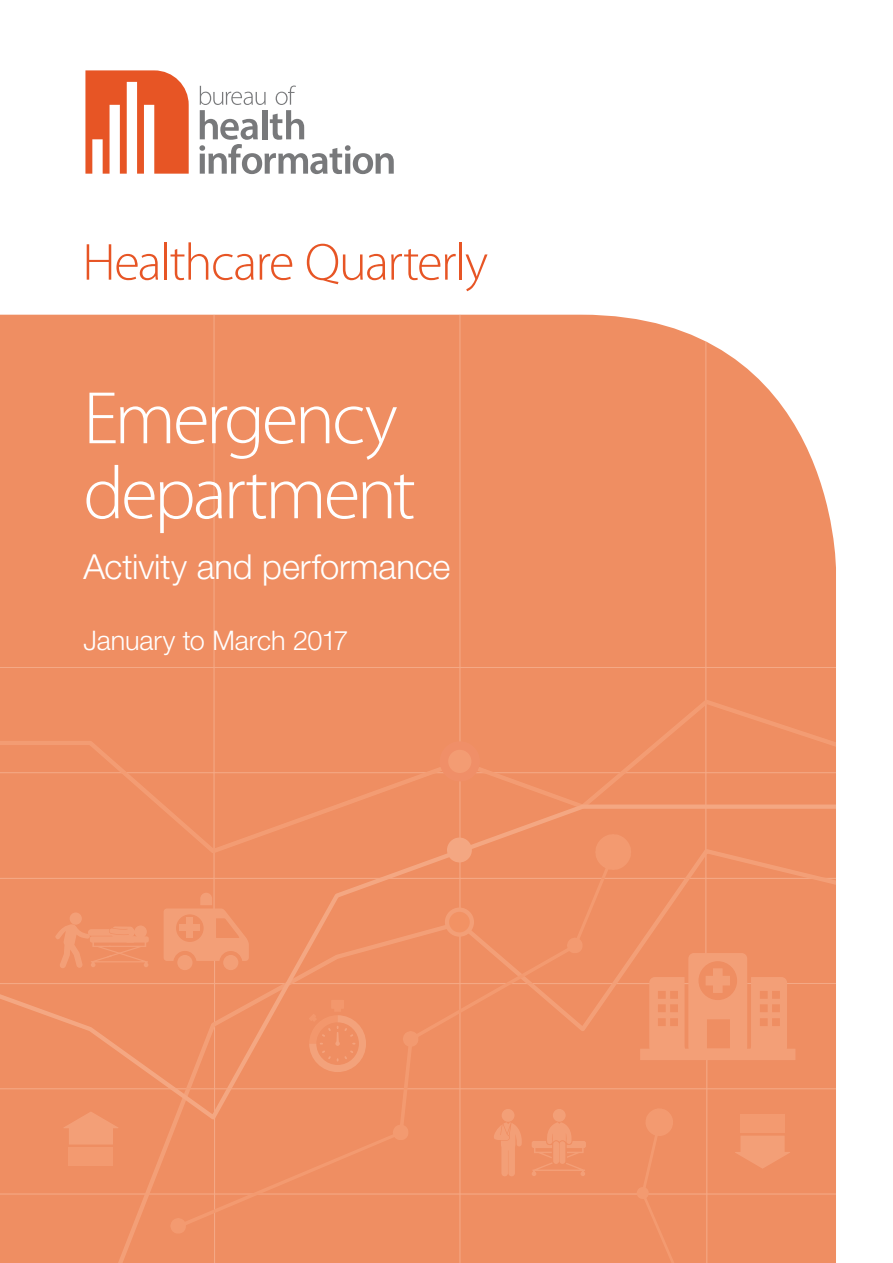
<style>
.page{position:relative;width:893px;height:1263px;background:#fff}
.page>*{position:absolute;margin:0;border:0;box-sizing:border-box;transform-origin:0 0}
.t1{font:300 75px/75px "Myriad Pro";letter-spacing:-.04em;color:#fff}
.t2{font:300 52.5px "Myriad Pro";letter-spacing:-.03em;color:#e75525}
.t3{font:300 34.5px "Helvetica Neue LT Std";letter-spacing:-.005em;color:#fff}
.t4{font:300 27px "Helvetica Neue LT Std";letter-spacing:-.005em;color:#fff}
</style>
<div class="page">
<svg style="left:1px;top:315px;width:806px;height:132px;fill:#ef8e62"></svg>
<hr style="left:892px;top:315px;width:1px;height:948px;background:#fbc6ac">
<hr style="left:705px;top:315px;width:1px;height:646px;background:#fbc6ac">
<hr style="left:459px;top:315px;width:1px;height:948px;background:#fbc6ac">
<hr style="left:213px;top:315px;width:2px;height:599px;background:#fbc6ac">
<hr style="left:0;top:315px;width:1px;height:948px;background:#fbc6ac">
<div style="left:0;top:447px;width:836px;height:133px;background:#ef8e62"></div>
<div style="left:0;top:580px;width:836px;height:683px;background:#ef8e62"></div>
<div style="left:0;top:623px;width:836px;height:500px;background:#ef8e62"></div>
<div style="left:447px;top:837px;width:25px;height:25px;background:#f4a782;border-radius:50%"></div>
<svg style="left:177px;top:850px;width:439px;height:378px;fill:#ef8e62"></svg>
<svg style="left:595px;top:834px;width:36px;height:36px"></svg>
<svg style="left:567px;top:937px;width:15px;height:16px"></svg>
<svg style="left:403px;top:1031px;width:15px;height:15px"></svg>
<svg style="left:170px;top:1218px;width:16px;height:15px"></svg>
<div style="left:241px;top:1121px;width:437px;height:142px;background:#ef8e62"></div>
<svg style="left:645px;top:1108px;width:28px;height:28px"></svg>
<svg style="left:637px;top:1187px;width:12px;height:12px"></svg>
<svg style="left:63px;top:1111px;width:56px;height:33px"></svg>
<div style="left:69px;top:1147px;width:44px;height:19px;background:#f39a70"></div>
<svg style="left:735px;top:1135px;width:55px;height:33px"></svg>
<div style="left:740px;top:1114px;width:45px;height:19px;background:#f39a70"></div>
<svg style="left:640px;top:953px;width:155px;height:107px"></svg>
<div style="left:177px;top:955px;width:15px;height:15px;background:#f39f77;border-radius:50%"></div>
<div style="left:223px;top:955px;width:15px;height:15px;background:#f39f77;border-radius:50%"></div>
<svg style="left:164px;top:893px;width:85px;height:68px"></svg>
<div style="left:186px;top:917px;width:7px;height:21px;background:#f39f77"></div>
<div style="left:179px;top:924px;width:21px;height:7px;background:#f39f77"></div>
<div style="left:70px;top:912px;width:12px;height:13px;background:#f39f77;border-radius:50%"></div>
<svg style="left:55px;top:924px;width:94px;height:44px"></svg>
<svg style="left:85px;top:70px;width:104px;height:104px"></svg>
<svg style="left:199px;top:86px;width:195px;height:88px"></svg>
<h2 class="t2" style="left:82px;top:233px;width:407px">Healthcare Quarterly</h2>
<h1 class="t1" style="left:83px;top:382px;width:334px">Emergency department</h1>
<p class="t3" style="left:83px;top:545px;width:369px">Activity and performance</p>
<p class="t4" style="left:83px;top:624px;width:267px">January to March 2017</p>
</div>
